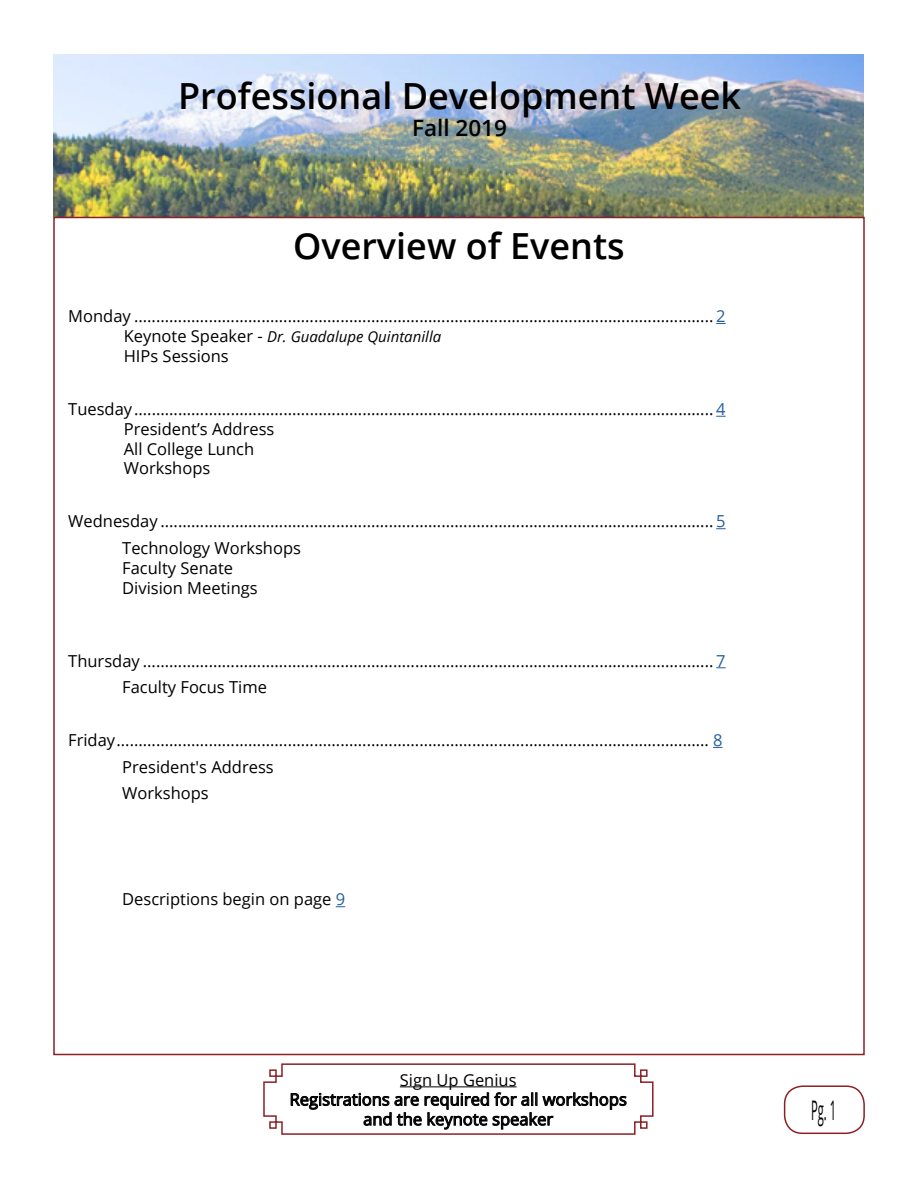
<style>
.page{position:relative;width:918px;height:1188px;background:#fff}
.page>*{position:absolute;margin:0;border:0;box-sizing:border-box;transform-origin:0 0}
.t1{font:600 36px "Open Sans";color:#000}
.t2{font:27px "Open Sans";color:#000;scale:.41 1}
.t3{font:600 22.5px "Open Sans";color:#000}
.t4{font:16.5px/19.8px "Open Sans";color:#000}
.t5{font:italic 15px "Open Sans";color:#000}
.s1{color:#215e9e}
.s2{font-style:normal;font-size:16.5px}
</style>
<div class="page">
<img style="left:53px;top:54px;width:810px;height:163px">
<svg style="left:263px;top:1063px;width:391px;height:72px"></svg>
<div style="left:784px;top:1085px;width:81px;height:49px;border:2px solid #8a2125;border-radius:18px"></div>
<h1 class="t1" style="left:178px;top:71px;width:564px">Professional Development Week</h1>
<h3 class="t3" style="left:412px;top:112px;width:96px">Fall 2019</h3>
<h1 class="t1" style="left:293px;top:222px;width:333px">Overview of Events</h1>
<p class="t4" style="left:68px;top:306px;width:659px">Monday .................................................................................................................................... <span class="s1">2</span></p>
<p class="t5" style="left:124px;top:326px;width:319px"><span class="s2">Keynote Speaker -</span> Dr. Guadalupe Quintanilla</p>
<p class="t4" style="left:124px;top:346px;width:107px">HIPs Sessions</p>
<p class="t4" style="left:124px;top:399px;width:603px;text-indent:-56px">Tuesday.................................................................................................................................... <span class="s1">4<br></span>President’s Address<br>All College Lunch<br>Workshops</p>
<p class="t4" style="left:122px;top:508px;width:605px;line-height:26.5px;text-indent:-54px">Wednesday .............................................................................................................................. <span class="s1">5<br></span>Technology Workshops</p>
<p class="t4" style="left:122px;top:558px;width:137px">Faculty Senate<br>Division Meetings</p>
<p class="t4" style="left:122px;top:647px;width:605px;line-height:26.5px;text-indent:-54px">Thursday .................................................................................................................................. <span class="s1">7<br></span>Faculty Focus Time</p>
<p class="t4" style="left:122px;top:726px;width:602px;line-height:26.5px;text-indent:-54px">Friday....................................................................................................................................... <span class="s1">8<br></span>President's Address<br>Workshops</p>
<p class="t4" style="left:122px;top:889px;width:224px">Descriptions begin on page <span class="s1">9</span></p>
<p class="t4" style="left:290px;top:1069px;width:339px;text-align:center">Sign Up Genius<br>Registrations are required for all workshops and the keynote speaker</p>
<h2 class="t2" style="left:811px;top:1092px;width:63px">Pg. 1</h2>
</div>
